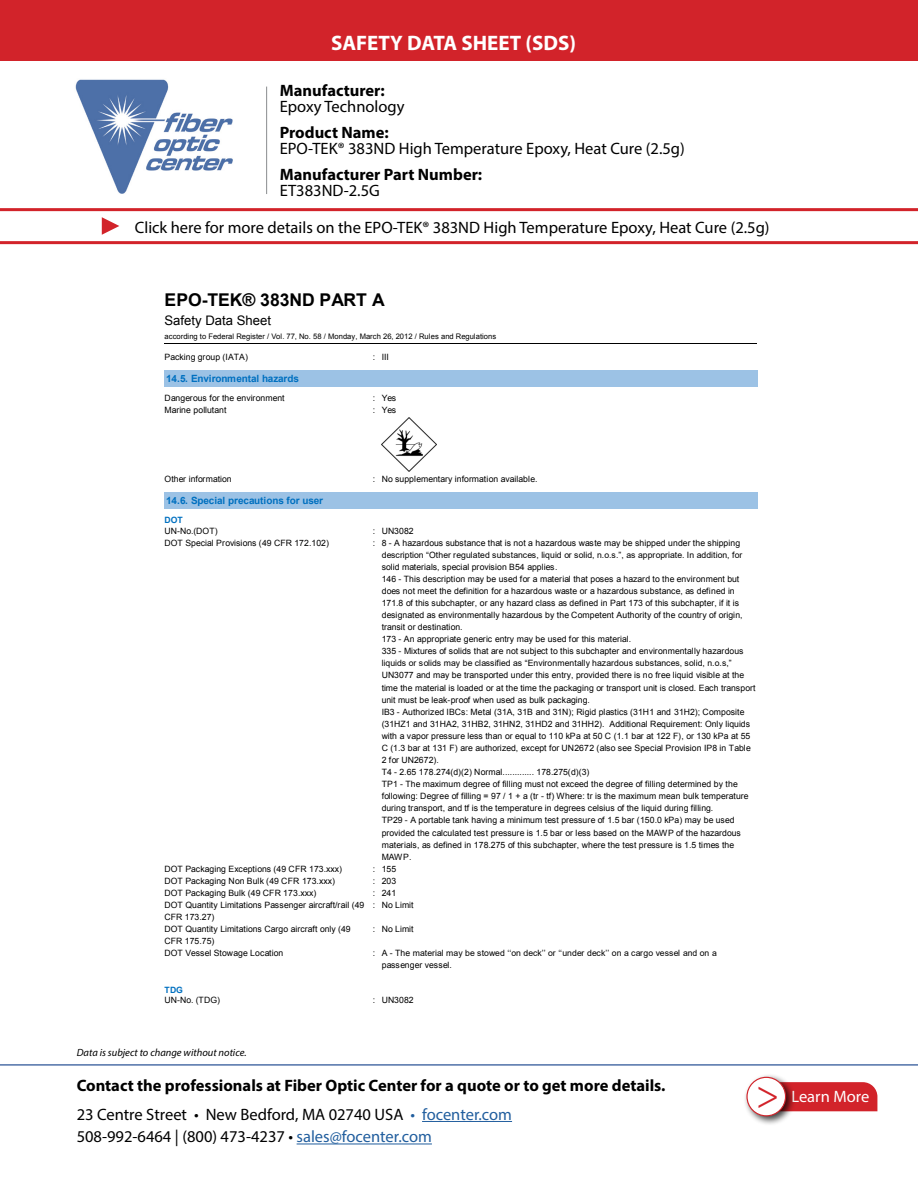
<style>
.page{position:relative;width:918px;height:1188px;background:#fff}
.page>*{position:absolute;margin:0;border:0;box-sizing:border-box;transform-origin:0 0}
.t1{font:42px "Minion Pro";color:#d2232a}
.t2{font:700 21px "Myriad Pro";color:#fff}
.t3{font:700 17.55px "Arial";letter-spacing:-.005em;color:#000}
.t4{font:16.5px/16.5px "Myriad Pro";color:#000}
.t5{font:700 16.5px "Myriad Pro";color:#000}
.t6{font:16.5px "Myriad Pro";color:#fff}
.t7{font:13.2px "Arial";color:#000}
.t8{font:italic 10.5px "Myriad Pro";color:#000}
.t9{font:700 10.05px "Arial";letter-spacing:-.005em;color:#0070c0}
.t10{font:8.7px/12.1px "Arial";letter-spacing:.005em;color:#000}
.t11{font:700 8.7px "Arial";letter-spacing:-.01em;color:#0070c0}
.t12{font:7.65px "Arial";letter-spacing:-.005em;color:#000}
.s1{font-weight:700}
.s2{color:#215e9e}
</style>
<div class="page">
<hr style="left:422px;top:1121px;width:90px;height:1px;background:#215e9e">
<hr style="left:297px;top:1144px;width:135px;height:1px;background:#215e9e">
<hr style="left:0;top:1064px;width:918px;height:2px;background:#4f70a8">
<img style="left:75px;top:79px;width:158px;height:115px">
<hr style="left:266px;top:87px;width:1px;height:107px;background:#8a8c8e">
<div style="left:796px;top:1082px;width:81px;height:29px;background:#d2232a"></div>
<div style="left:743px;top:1074px;width:53px;height:52px;background:#000;opacity:.75"></div>
<div style="left:747px;top:1077px;width:39px;height:39px;background:#fff;border-radius:50%"></div>
<div style="left:746px;top:1077px;width:40px;height:39px;border:1px solid #d2232a;border-radius:50%"></div>
<hr style="left:0;top:241px;width:918px;height:3px;background:#d2232a">
<hr style="left:0;top:208px;width:918px;height:3px;background:#d2232a">
<svg style="left:102px;top:217px;width:17px;height:18px"></svg>
<div style="left:0;top:0;width:918px;height:60px;background:#d2232a"></div>
<hr style="left:165px;top:343px;width:592px;height:1px;background:#000">
<div style="left:165px;top:370px;width:592px;height:16px;background:#9cc2e5"></div>
<hr style="left:165px;top:386px;width:592px;height:1px;background:#9cc2e5">
<svg style="left:164px;top:370px;width:1px;height:17px"></svg>
<svg style="left:757px;top:370px;width:1px;height:17px"></svg>
<div style="left:165px;top:493px;width:592px;height:15px;background:#9cc2e5"></div>
<hr style="left:165px;top:508px;width:592px;height:1px;background:#9cc2e5">
<svg style="left:164px;top:493px;width:1px;height:16px"></svg>
<svg style="left:757px;top:493px;width:1px;height:16px"></svg>
<img style="left:382px;top:417px;width:54px;height:55px">
<p class="t2" style="left:331px;top:29px;width:246px">SAFETY DATA SHEET (SDS)</p>
<p class="t4" style="left:280px;top:82px;width:126px"><span class="s1">Manufacturer:<br></span>Epoxy Technology</p>
<p class="t4" style="left:280px;top:124px;width:407px"><span class="s1">Product Name:<br></span>EPO-TEK® 383ND High Temperature Epoxy, Heat Cure (2.5g)</p>
<p class="t5" style="left:280px;top:163px;width:204px">Manufacturer Part Number:</p>
<p class="t4" style="left:280px;top:182px;width:102px">ET383ND-2.5G</p>
<p class="t4" style="left:135px;top:219px;width:636px">Click here for more details on the EPO-TEK® 383ND High Temperature Epoxy, Heat Cure (2.5g)</p>
<h3 class="t3" style="left:165px;top:288px;width:222px">EPO-TEK® 383ND PART A</h3>
<h3 class="t7" style="left:165px;top:312px;width:108px">Safety Data Sheet</h3>
<p class="t12" style="left:165px;top:331px;width:333px">according to Federal Register / Vol. 77, No. 58 / Monday, March 26, 2012 / Rules and Regulations</p>
<p class="t10" style="left:165px;top:351px;width:85px">Packing group (IATA)</p>
<p class="t10" style="left:373px;top:351px;width:18px">: III</p>
<p class="t9" style="left:166px;top:372px;width:135px">14.5. Environmental hazards</p>
<p class="t10" style="left:165px;top:392px;width:122px">Dangerous for the environment</p>
<p class="t10" style="left:373px;top:392px;width:25px">: Yes</p>
<p class="t10" style="left:165px;top:404px;width:63px">Marine pollutant</p>
<p class="t10" style="left:373px;top:404px;width:25px">: Yes</p>
<p class="t10" style="left:165px;top:473px;width:69px">Other information</p>
<p class="t10" style="left:373px;top:473px;width:166px">: No supplementary information available.</p>
<p class="t9" style="left:166px;top:494px;width:159px">14.6. Special precautions for user</p>
<p class="t11" style="left:165px;top:514px;width:20px">DOT</p>
<p class="t10" style="left:165px;top:524px;width:55px">UN-No.(DOT)</p>
<p class="t10" style="left:373px;top:524px;width:42px">: UN3082</p>
<p class="t10" style="left:165px;top:537px;width:166px">DOT Special Provisions (49 CFR 172.102)</p>
<p class="t10" style="left:382px;top:537px;width:375px;text-indent:-9px">: 8 - A hazardous substance that is not a hazardous waste may be shipped under the shipping description “Other regulated substances, liquid or solid, n.o.s.”, as appropriate. In addition, for solid materials, special provision B54 applies.<br>146 - This description may be used for a material that poses a hazard to the environment but does not meet the definition for a hazardous waste or a hazardous substance, as defined in 171.8 of this subchapter, or any hazard class as defined in Part 173 of this subchapter, if it is designated as environmentally hazardous by the Competent Authority of the country of origin, transit or destination.<br>173 - An appropriate generic entry may be used for this material.<br>335 - Mixtures of solids that are not subject to this subchapter and environmentally hazardous liquids or solids may be classified as “Environmentally hazardous substances, solid, n.o.s,” UN3077 and may be transported under this entry, provided there is no free liquid visible at the time the material is loaded or at the time the packaging or transport unit is closed. Each transport unit must be leak-proof when used as bulk packaging.<br>IB3 - Authorized IBCs: Metal (31A, 31B and 31N); Rigid plastics (31H1 and 31H2); Composite (31HZ1 and 31HA2, 31HB2, 31HN2, 31HD2 and 31HH2). Additional Requirement: Only liquids with a vapor pressure less than or equal to 110 kPa at 50 C (1.1 bar at 122 F), or 130 kPa at 55<br>C (1.3 bar at 131 F) are authorized, except for UN2672 (also see Special Provision IP8 in Table 2 for UN2672).<br>T4 - 2.65 178.274(d)(2) Normal............. 178.275(d)(3)<br>TP1 - The maximum degree of filling must not exceed the degree of filling determined by the following: Degree of filling = 97 / 1 + a (tr - tf) Where: tr is the maximum mean bulk temperature during transport, and tf is the temperature in degrees celsius of the liquid during filling.<br>TP29 - A portable tank having a minimum test pressure of 1.5 bar (150.0 kPa) may be used provided the calculated test pressure is 1.5 bar or less based on the MAWP of the hazardous materials, as defined in 178.275 of this subchapter, where the test pressure is 1.5 times the MAWP.</p>
<p class="t10" style="left:165px;top:863px;width:179px">DOT Packaging Exceptions (49 CFR 173.xxx)</p>
<p class="t10" style="left:373px;top:863px;width:25px">: 155</p>
<p class="t10" style="left:165px;top:875px;width:172px">DOT Packaging Non Bulk (49 CFR 173.xxx)</p>
<p class="t10" style="left:373px;top:875px;width:25px">: 203</p>
<p class="t10" style="left:165px;top:887px;width:153px">DOT Packaging Bulk (49 CFR 173.xxx)</p>
<p class="t10" style="left:373px;top:887px;width:25px">: 241</p>
<p class="t10" style="left:165px;top:899px;width:201px">DOT Quantity Limitations Passenger aircraft/rail (49<br>CFR 173.27)</p>
<p class="t10" style="left:373px;top:899px;width:42px">: No Limit</p>
<p class="t10" style="left:165px;top:923px;width:188px">DOT Quantity Limitations Cargo aircraft only (49<br>CFR 175.75)</p>
<p class="t10" style="left:373px;top:923px;width:42px">: No Limit</p>
<p class="t10" style="left:165px;top:947px;width:120px">DOT Vessel Stowage Location</p>
<p class="t10" style="left:382px;top:947px;width:337px;text-indent:-9px">: A - The material may be stowed ‘‘on deck’’ or ‘‘under deck’’ on a cargo vessel and on a passenger vessel.</p>
<p class="t11" style="left:165px;top:984px;width:20px">TDG</p>
<p class="t10" style="left:165px;top:994px;width:57px">UN-No. (TDG)</p>
<p class="t10" style="left:373px;top:994px;width:42px">: UN3082</p>
<p class="t8" style="left:77px;top:1046px;width:171px">Data is subject to change without notice.</p>
<p class="t5" style="left:77px;top:1074px;width:590px">Contact the professionals at Fiber Optic Center for a quote or to get more details.</p>
<p class="t4" style="left:77px;top:1103px;width:437px;line-height:22.5px">23 Centre Street • New Bedford, MA 02740 USA <span class="s2">• focenter.com<br></span>508-992-6464 | (800) 473-4237 • <span class="s2">sales@focenter.com</span></p>
<p class="t1" style="left:756px;top:1066px;width:25px">&gt;</p>
<p class="t6" style="left:791px;top:1087px;width:79px">Learn More</p>
</div>
